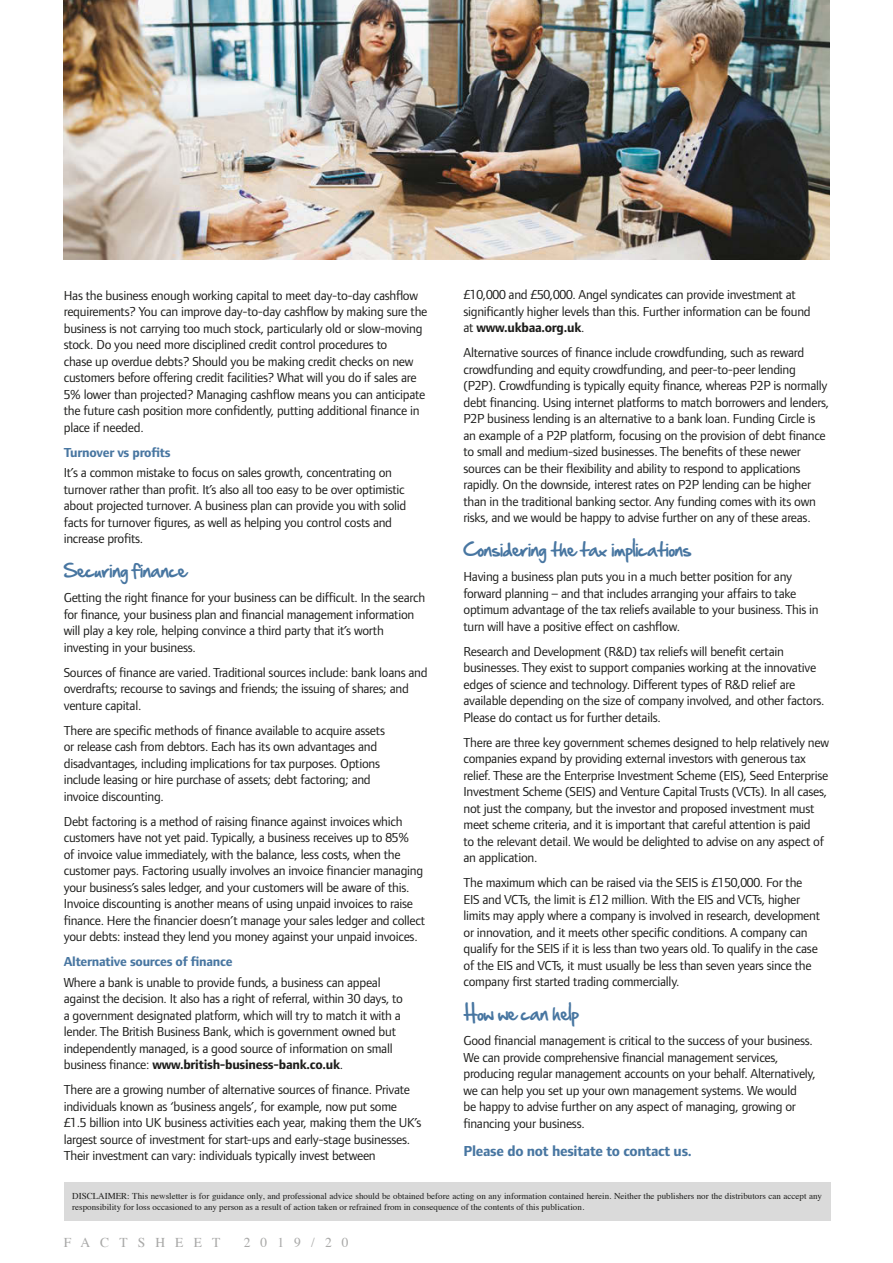
<style>
.page{position:relative;width:893px;height:1263px;background:#fff}
.page>*{position:absolute;margin:0;border:0;box-sizing:border-box;transform-origin:0 0}
.t1{font:16.5px "Handof Sean";letter-spacing:-.02em;color:#4876a1}
.t2{font:700 15px "Foundry Form Sans";letter-spacing:-.02em;color:#4876a1}
.t3{font:13.5px/16.5px "Foundry Form Sans";letter-spacing:-.02em;color:#1d1d1b}
.t4{font:700 13.5px "Foundry Form Sans";letter-spacing:-.02em;color:#4876a1}
.t5{font:13.5px "Times";letter-spacing:.75em;color:#a8a8a7}
.t6{font:9px/10.8px "Times";color:#1d1d1b}
.s1{font-weight:700}
</style>
<div class="page">
<div style="left:64px;top:1182px;width:767px;height:38px;background:#dadada"></div>
<img style="left:64px;top:0;width:765px;height:259px">
<p class="t3" style="left:64px;top:287px;width:365px">Has the business enough working capital to meet day-to-day cashflow requirements? You can improve day-to-day cashflow by making sure the business is not carrying too much stock, particularly old or slow-moving stock. Do you need more disciplined credit control procedures to<br>chase up overdue debts? Should you be making credit checks on new customers before offering credit facilities? What will you do if sales are 5% lower than projected? Managing cashflow means you can anticipate the future cash position more confidently, putting additional finance in place if needed.</p>
<p class="t4" style="left:64px;top:444px;width:108px">Turnover vs profits</p>
<p class="t3" style="left:64px;top:464px;width:344px">It’s a common mistake to focus on sales growth, concentrating on turnover rather than profit. It’s also all too easy to be over optimistic about projected turnover. A business plan can provide you with solid facts for turnover figures, as well as helping you control costs and increase profits.</p>
<p class="t1" style="left:64px;top:559px;width:124px">Securing finance</p>
<p class="t3" style="left:64px;top:589px;width:363px">Getting the right finance for your business can be difficult. In the search for finance, your business plan and financial management information will play a key role, helping convince a third party that it’s worth investing in your business.</p>
<p class="t3" style="left:64px;top:664px;width:365px">Sources of finance are varied. Traditional sources include: bank loans and overdrafts; recourse to savings and friends; the issuing of shares; and venture capital.</p>
<p class="t3" style="left:64px;top:722px;width:323px">There are specific methods of finance available to acquire assets or release cash from debtors. Each has its own advantages and disadvantages, including implications for tax purposes. Options include leasing or hire purchase of assets; debt factoring; and invoice discounting.</p>
<p class="t3" style="left:64px;top:813px;width:363px">Debt factoring is a method of raising finance against invoices which customers have not yet paid. Typically, a business receives up to 85%<br>of invoice value immediately, with the balance, less costs, when the customer pays. Factoring usually involves an invoice financier managing your business’s sales ledger, and your customers will be aware of this.<br>Invoice discounting is another means of using unpaid invoices to raise finance. Here the financier doesn’t manage your sales ledger and collect your debts: instead they lend you money against your unpaid invoices.</p>
<p class="t4" style="left:64px;top:954px;width:170px">Alternative sources of finance</p>
<p class="t3" style="left:64px;top:974px;width:341px">Where a bank is unable to provide funds, a business can appeal against the decision. It also has a right of referral, within 30 days, to a government designated platform, which will try to match it with a lender. The British Business Bank, which is government owned but independently managed, is a good source of information on small business finance: <span class="s1">www.british-business-bank.co.uk</span>.</p>
<p class="t3" style="left:64px;top:1081px;width:359px">There are a growing number of alternative sources of finance. Private individuals known as ‘business angels’, for example, now put some £1.5 billion into UK business activities each year, making them the UK’s largest source of investment for start-ups and early-stage businesses.<br>Their investment can vary: individuals typically invest between</p>
<p class="t3" style="left:463px;top:287px;width:349px">£10,000 and £50,000. Angel syndicates can provide investment at significantly higher levels than this. Further information can be found at <span class="s1">www.ukbaa.org.uk</span>.</p>
<p class="t3" style="left:463px;top:345px;width:367px">Alternative sources of finance include crowdfunding, such as reward crowdfunding and equity crowdfunding, and peer-to-peer lending (P2P). Crowdfunding is typically equity finance, whereas P2P is normally debt financing. Using internet platforms to match borrowers and lenders, P2P business lending is an alternative to a bank loan. Funding Circle is an example of a P2P platform, focusing on the provision of debt finance to small and medium-sized businesses. The benefits of these newer sources can be their flexibility and ability to respond to applications rapidly. On the downside, interest rates on P2P lending can be higher than in the traditional banking sector. Any funding comes with its own risks, and we would be happy to advise further on any of these areas.</p>
<p class="t1" style="left:463px;top:538px;width:230px">Considering the tax implications</p>
<p class="t3" style="left:463px;top:568px;width:357px">Having a business plan puts you in a much better position for any forward planning – and that includes arranging your affairs to take optimum advantage of the tax reliefs available to your business. This in turn will have a positive effect on cashflow.</p>
<p class="t3" style="left:463px;top:643px;width:363px">Research and Development (R&amp;D) tax reliefs will benefit certain businesses. They exist to support companies working at the innovative edges of science and technology. Different types of R&amp;D relief are available depending on the size of company involved, and other factors.<br>Please do contact us for further details.</p>
<p class="t3" style="left:463px;top:734px;width:367px">There are three key government schemes designed to help relatively new companies expand by providing external investors with generous tax relief. These are the Enterprise Investment Scheme (EIS), Seed Enterprise Investment Scheme (SEIS) and Venture Capital Trusts (VCTs). In all cases, not just the company, but the investor and proposed investment must meet scheme criteria, and it is important that careful attention is paid<br>to the relevant detail. We would be delighted to advise on any aspect of an application.</p>
<p class="t3" style="left:463px;top:874px;width:358px">The maximum which can be raised via the SEIS is £150,000. For the EIS and VCTs, the limit is £12 million. With the EIS and VCTs, higher limits may apply where a company is involved in research, development or innovation, and it meets other specific conditions. A company can qualify for the SEIS if it is less than two years old. To qualify in the case of the EIS and VCTs, it must usually be less than seven years since the company first started trading commercially.</p>
<p class="t1" style="left:463px;top:1002px;width:117px">How we can help</p>
<p class="t3" style="left:463px;top:1032px;width:354px">Good financial management is critical to the success of your business.<br>We can provide comprehensive financial management services, producing regular management accounts on your behalf. Alternatively, we can help you set up your own management systems. We would<br>be happy to advise further on any aspect of managing, growing or financing your business.</p>
<p class="t2" style="left:463px;top:1142px;width:230px">Please do not hesitate to contact us.</p>
<p class="t6" style="left:72px;top:1190px;width:751px">DISCLAIMER: This newsletter is for guidance only, and professional advice should be obtained before acting on any information contained herein. Neither the publishers nor the distributors can accept any responsibility for loss occasioned to any person as a result of action taken or refrained from in consequence of the contents of this publication.</p>
<p class="t5" style="left:64px;top:1229px;width:158px">FACTSHEET</p>
<p class="t5" style="left:244px;top:1229px;width:107px">2019/20</p>
</div>
